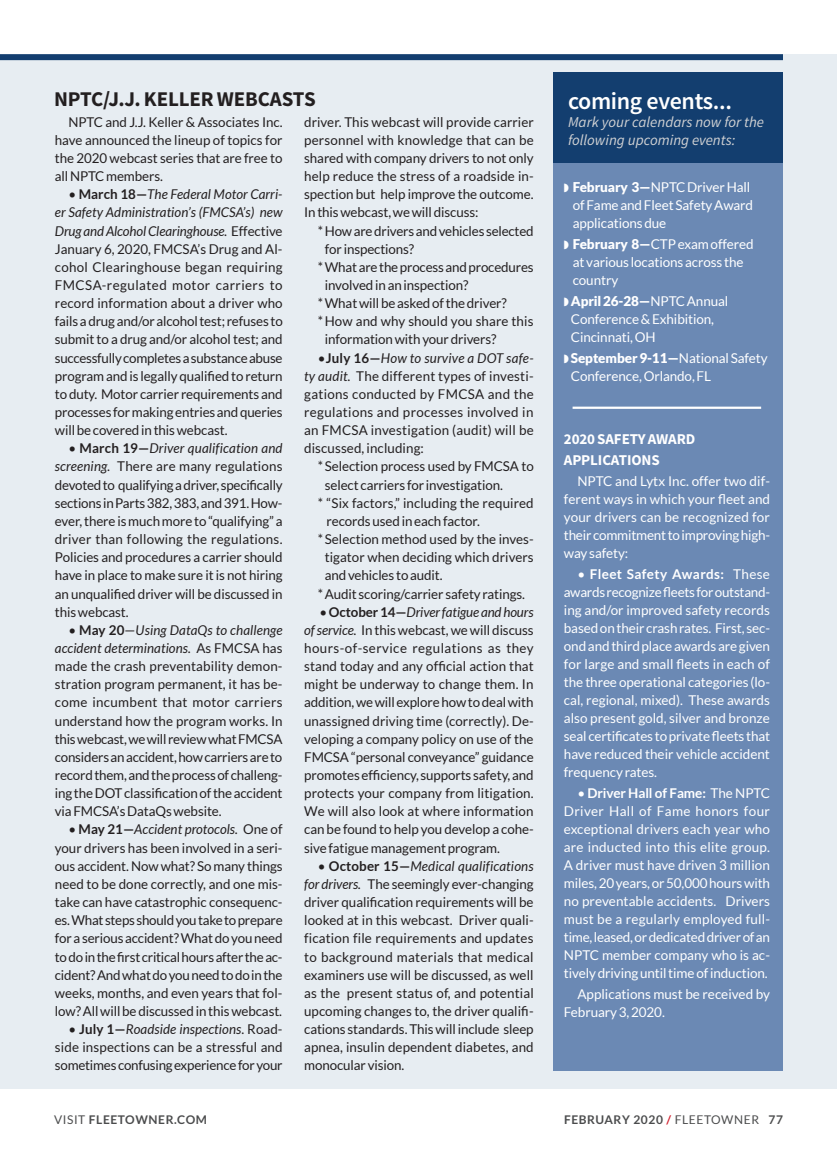
<style>
.page{position:relative;width:837px;height:1161px;background:#fff}
.page>*{position:absolute;margin:0;border:0;box-sizing:border-box;transform-origin:0 0}
.t1{font:600 24px "Source Sans Pro";letter-spacing:-.015em;color:#fff}
._1st_Paragraph{font:700 21px "Source Sans Pro";letter-spacing:-.005em;color:#231f20}
.t2{font:italic 15px/18px "Source Sans Pro";color:#d1d2d4}
._1st_Paragraph-2{font:700 15px "Source Sans Pro";letter-spacing:-.01em;color:#fff}
._1st_Paragraph-3{font:13.5px/18.1px "Lato";letter-spacing:-.005em;color:#231f20;text-align:justify}
._1st_Paragraph-4{font:13.5px/18px "Lato";letter-spacing:-.01em;color:#fff}
.t3{font:700 12px "Lato";letter-spacing:.05em;color:#4b4c4d}
.s1{font-weight:700}
.s2{font-style:italic}
.s3{font-weight:900}
.s4{font-weight:400}
.s5{color:#d0202e}
</style>
<div class="page">
<div style="left:0;top:54px;width:837px;height:1035px;background:#e7edf2"></div>
<div style="left:554px;top:163px;width:229px;height:907px;background:#6b89b4"></div>
<div style="left:554px;top:72px;width:229px;height:91px;background:#133e6f"></div>
<div style="left:0;top:54px;width:783px;height:6px;background:#133e6f"></div>
<hr style="left:573px;top:407px;width:188px;height:2px;background:#fff">
<p class="_1st_Paragraph" style="left:54px;top:85px;width:263px">NPTC/J.J. KELLER WEBCASTS</p>
<p class="_1st_Paragraph-3" style="left:304px;top:113px;width:231px">driver. This webcast will provide carrier personnel with knowledge that can be shared with company drivers to not only help reduce the stress of a roadside in&shy;spection but help improve the outcome.<br>In this webcast, we will discuss:</p>
<p class="_1st_Paragraph-3" style="left:325px;top:221px;width:210px;text-indent:-7px">* How are drivers and vehicles selected for inspections?</p>
<p class="_1st_Paragraph-3" style="left:325px;top:258px;width:210px;text-indent:-7px">* What are the process and procedures involved in an inspection?</p>
<p class="_1st_Paragraph-3" style="left:318px;top:294px;width:191px">* What will be asked of the driver?</p>
<p class="_1st_Paragraph-3" style="left:325px;top:312px;width:210px;text-indent:-7px">* How and why should you share this information with your drivers?</p>
<p class="_1st_Paragraph-3" style="left:304px;top:349px;width:231px;text-indent:14px">•<span class="s1">July 16—</span><span class="s2">How to survive a DOT safe&shy;ty audit.</span> The different types of investi&shy;gations conducted by FMCSA and the regulations and processes involved in an FMCSA investigation (audit) will be discussed, including:</p>
<p class="_1st_Paragraph-3" style="left:325px;top:457px;width:210px;text-indent:-7px">* Selection process used by FMCSA to select carriers for investigation.</p>
<p class="_1st_Paragraph-3" style="left:327px;top:494px;width:209px;text-indent:-9px">* “Six factors,” including the required records used in each factor.</p>
<p class="_1st_Paragraph-3" style="left:325px;top:530px;width:210px;text-indent:-7px">* Selection method used by the inves&shy;tigator when deciding which drivers and vehicles to audit.</p>
<p class="_1st_Paragraph-3" style="left:318px;top:584px;width:209px">* Audit scoring/carrier safety ratings.</p>
<p class="_1st_Paragraph-3" style="left:304px;top:603px;width:231px;text-indent:15px">• <span class="s1">October 14—</span><span class="s2">Driver fatigue and hours of service.</span> In this webcast, we will discuss hours-of-service regulations as they stand today and any official action that might be underway to change them. In addition, we will explore how to deal with unassigned driving time (correctly). De&shy;veloping a company policy on use of the FMCSA “personal conveyance” guidance promotes efficiency, supports safety, and protects your company from litigation.<br>We will also look at where information can be found to help you develop a cohe&shy;sive fatigue management program.</p>
<p class="_1st_Paragraph-3" style="left:304px;top:857px;width:231px;text-indent:14px">• <span class="s1">October 15—</span><span class="s2">Medical qualifications for drivers.</span> The seemingly ever-changing driver qualification requirements will be looked at in this webcast. Driver quali&shy;fication file requirements and updates to background materials that medical examiners use will be discussed, as well as the present status of, and potential upcoming changes to, the driver qualifi&shy;cations standards. This will include sleep apnea, insulin dependent diabetes, and monocular vision.</p>
<p class="_1st_Paragraph-3" style="left:55px;top:113px;width:229px;text-indent:14px">NPTC and J.J. Keller &amp; Associates Inc. have announced the lineup of topics for the 2020 webcast series that are free to all NPTC members.</p>
<p class="_1st_Paragraph-3" style="left:55px;top:185px;width:229px;text-indent:14px">• <span class="s1">March 18—</span><span class="s2">The Federal Motor Carri&shy;er Safety Administration’s (FMCSA’s) new Drug and Alcohol Clearinghouse.</span> Effective January 6, 2020, FMCSA’s Drug and Al&shy;cohol Clearinghouse began requiring FMCSA-regulated motor carriers to record information about a driver who fails a drug and/or alcohol test; refuses to submit to a drug and/or alcohol test; and successfully completes a substance abuse program and is legally qualified to return to duty. Motor carrier requirements and processes for making entries and queries will be covered in this webcast.</p>
<p class="_1st_Paragraph-3" style="left:55px;top:439px;width:229px;text-indent:14px">• <span class="s1">March 19—</span><span class="s2">Driver qualification and screening.</span> There are many regulations devoted to qualifying a driver, specifically sections in Parts 382, 383, and 391. How&shy;ever, there is much more to “qualifying” a driver than following the regulations.<br>Policies and procedures a carrier should have in place to make sure it is not hiring an unqualified driver will be discussed in this webcast.</p>
<p class="_1st_Paragraph-3" style="left:55px;top:621px;width:229px;text-indent:14px">• <span class="s1">May 20</span>—<span class="s2">Using DataQs to challenge accident determinations.</span> As FMCSA has made the crash preventability demon&shy;stration program permanent, it has be&shy;come incumbent that motor carriers understand how the program works. In this webcast, we will review what FMCSA considers an accident, how carriers are to record them, and the process of challeng&shy;ing the DOT classification of the accident via FMCSA’s DataQs website.</p>
<p class="_1st_Paragraph-3" style="left:55px;top:820px;width:229px;text-indent:14px">• <span class="s1">May 21—</span><span class="s2">Accident protocols.</span> One of your drivers has been involved in a seri&shy;ous accident. Now what? So many things need to be done correctly, and one mis&shy;take can have catastrophic consequenc&shy;es. What steps should you take to prepare for a serious accident? What do you need to do in the first critical hours after the ac&shy;cident? And what do you need to do in the weeks, months, and even years that fol&shy;low? All will be discussed in this webcast.</p>
<p class="_1st_Paragraph-3" style="left:55px;top:1020px;width:229px;text-indent:14px">• <span class="s1">July 1—</span><span class="s2">Roadside inspections</span>. Road&shy;side inspections can be a stressful and sometimes confusing experience for your</p>
<p class="t1" style="left:568px;top:85px;width:165px">coming events...</p>
<p class="t2" style="left:568px;top:113px;width:197px">Mark your calendars now for the following upcoming events:</p>
<p class="_1st_Paragraph-4" style="left:573px;top:178px;width:182px;text-indent:-9px">◗ <span class="s3">February 3—</span>NPTC Driver Hall of Fame and Fleet Safety Award applications due</p>
<p class="_1st_Paragraph-4" style="left:573px;top:235px;width:182px;text-indent:-9px">◗ <span class="s3">February 8—</span>CTP exam offered at various locations across the country</p>
<p class="_1st_Paragraph-4" style="left:571px;top:292px;width:159px;text-indent:-7px">◗<span class="s3">April 26-28—</span>NPTC Annual<br>Conference &amp; Exhibition,<br>Cincinnati, OH</p>
<p class="_1st_Paragraph-4" style="left:571px;top:349px;width:198px;text-indent:-7px">◗<span class="s3">September 9-11—</span>National Safety<br>Conference, Orlando, FL</p>
<p class="_1st_Paragraph-2" style="left:564px;top:429px;width:133px">2020 SAFETY AWARD</p>
<p class="_1st_Paragraph-2" style="left:564px;top:450px;width:97px">APPLICATIONS</p>
<p class="_1st_Paragraph-4" style="left:564px;top:472px;width:208px;text-align:justify;text-indent:14px">NPTC and Lytx Inc. offer two dif&shy;ferent ways in which your fleet and your drivers can be recognized for their commitment to improving high&shy;way safety:</p>
<p class="_1st_Paragraph-4" style="left:564px;top:565px;width:208px;text-align:justify;text-indent:14px">• <span class="s1">Fleet Safety Awards:</span> These awards recognize fleets for outstand&shy;ing and/or improved safety records based on their crash rates. First, sec&shy;ond and third place awards are given for large and small fleets in each of the three operational categories (lo&shy;cal, regional, mixed). These awards also present gold, silver and bronze seal certificates to private fleets that have reduced their vehicle accident frequency rates.</p>
<p class="_1st_Paragraph-4" style="left:564px;top:784px;width:208px;text-align:justify;text-indent:14px">• <span class="s1">Driver Hall of Fame:</span> The NPTC Driver Hall of Fame honors four exceptional drivers each year who are inducted into this elite group.<br>A driver must have driven 3 million miles, 20 years, or 50,000 hours with no preventable accidents. Drivers must be a regularly employed full&shy;time, leased, or dedicated driver of an NPTC member company who is ac&shy;tively driving until time of induction.</p>
<p class="_1st_Paragraph-4" style="left:564px;top:985px;width:208px;text-indent:14px">Applications must be received by<br>February 3, 2020.</p>
<p class="t3" style="left:54px;top:1113px;width:155px"><span class="s4">VISIT</span> FLEETOWNER.COM</p>
<p class="t3" style="left:564px;top:1113px;width:220px">FEBRUARY 2020 <span class="s5">/</span> <span class="s4">FLEETOWNER</span> 77</p>
</div>
